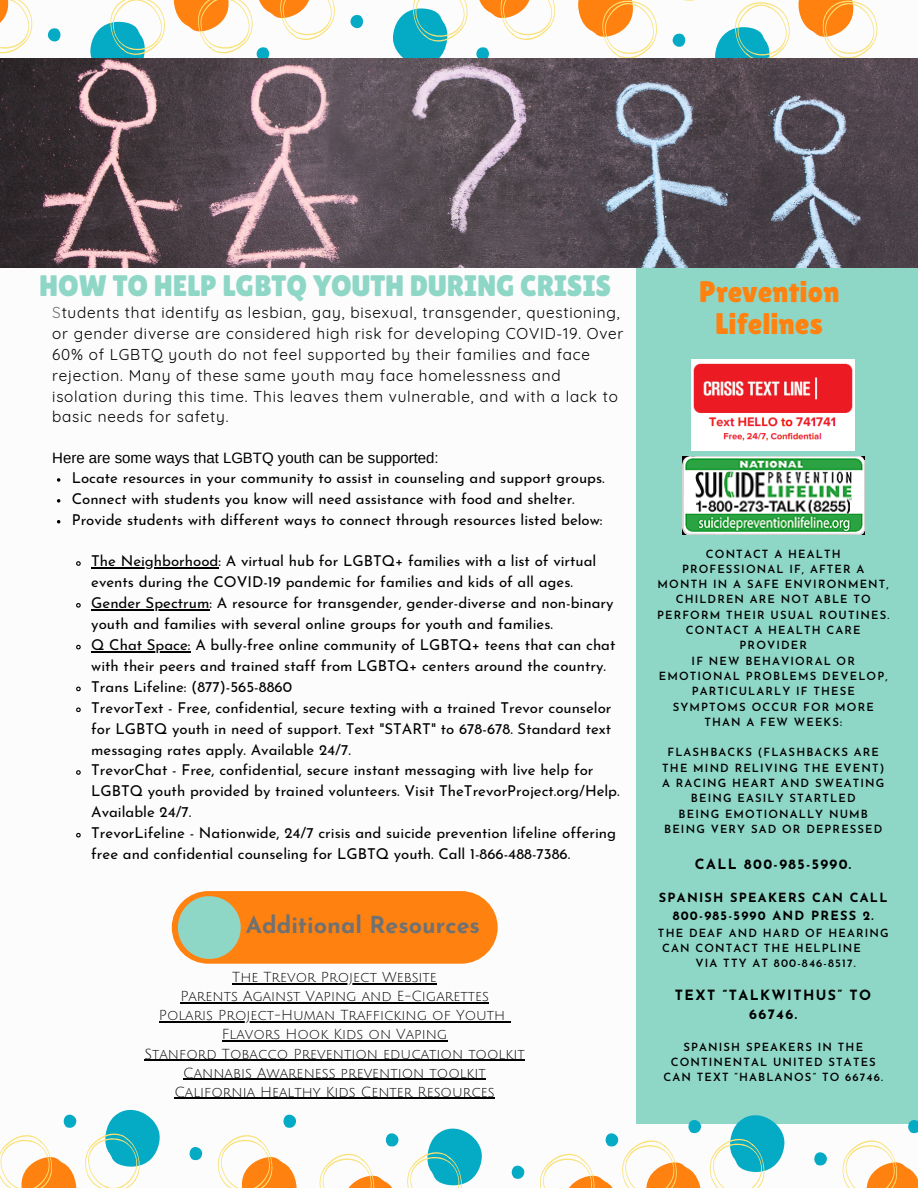
<style>
.page{position:relative;width:918px;height:1188px;background:#fff}
.page>*{position:absolute;margin:0;border:0;box-sizing:border-box;transform-origin:0 0}
.t1{font:29.85px/32.4px "Lilita One";color:#ff8210;text-align:center}
.t2{font:29.7px "Lilita One";color:#8ed7c7}
.t3{font:700 23.4px "Josefin Sans";color:#717171}
.t4{font:15.3px/20.9px "Quicksand";letter-spacing:.05em;color:#000}
.t5{font:15px/20.9px "Josefin Sans";color:#000}
.t6{font:15px "Arimo";color:#000}
.t7{font:14.1px/19px "Julius Sans One";color:#000;text-align:center}
.t8{font:700 14.1px/18.9px "Josefin Sans";letter-spacing:.1em;color:#000;text-align:center}
.t9{font:700 12.75px/17.7px "Josefin Sans";letter-spacing:.1em;color:#000;text-align:center}
.t10{font:600 11.25px/15.3px "Josefin Sans";letter-spacing:.1em;color:#000;text-align:center}
.s1{color:#717171}
</style>
<div class="page">
<div style="left:637px;top:261px;width:281px;height:863px;background:#8ed7c7"></div>
<svg style="left:57px;top:478px;width:3px;height:4px"></svg>
<svg style="left:57px;top:499px;width:3px;height:4px"></svg>
<svg style="left:76px;top:561px;width:5px;height:5px"></svg>
<hr style="left:91px;top:568px;width:127px;height:1px;background:#000">
<svg style="left:76px;top:603px;width:5px;height:5px"></svg>
<hr style="left:91px;top:609px;width:118px;height:2px;background:#000">
<svg style="left:76px;top:644px;width:5px;height:6px"></svg>
<hr style="left:91px;top:651px;width:100px;height:1px;background:#000">
<svg style="left:76px;top:686px;width:5px;height:6px"></svg>
<svg style="left:76px;top:707px;width:5px;height:6px"></svg>
<svg style="left:76px;top:770px;width:5px;height:5px"></svg>
<svg style="left:76px;top:832px;width:5px;height:6px"></svg>
<svg style="left:0;top:0;width:33px;height:54px"></svg>
<svg style="left:48px;top:28px;width:13px;height:14px"></svg>
<svg style="left:90px;top:0;width:245px;height:58px"></svg>
<svg style="left:350px;top:15px;width:14px;height:14px"></svg>
<svg style="left:392px;top:0;width:164px;height:58px"></svg>
<svg style="left:578px;top:0;width:212px;height:58px"></svg>
<svg style="left:798px;top:0;width:80px;height:58px"></svg>
<svg style="left:908px;top:1120px;width:10px;height:13px"></svg>
<svg style="left:842px;top:1140px;width:76px;height:48px"></svg>
<svg style="left:814px;top:1152px;width:13px;height:14px"></svg>
<svg style="left:539px;top:1115px;width:246px;height:73px"></svg>
<svg style="left:511px;top:1165px;width:14px;height:14px"></svg>
<svg style="left:385px;top:1133px;width:14px;height:14px"></svg>
<svg style="left:407px;top:1129px;width:75px;height:59px"></svg>
<svg style="left:319px;top:1153px;width:74px;height:35px"></svg>
<svg style="left:283px;top:1114px;width:13px;height:14px"></svg>
<svg style="left:217px;top:1135px;width:80px;height:53px"></svg>
<svg style="left:189px;top:1147px;width:13px;height:13px"></svg>
<svg style="left:63px;top:1114px;width:14px;height:14px"></svg>
<svg style="left:85px;top:1110px;width:75px;height:78px"></svg>
<svg style="left:0;top:1135px;width:77px;height:53px"></svg>
<img style="left:682px;top:457px;width:182px;height:77px">
<img style="left:692px;top:359px;width:163px;height:91px">
<div style="left:172px;top:891px;width:326px;height:73px;background:#ff8210;border-radius:36px"></div>
<svg style="left:178px;top:896px;width:63px;height:63px"></svg>
<hr style="left:232px;top:983px;width:205px;height:1px;background:#000">
<hr style="left:180px;top:1002px;width:309px;height:1px;background:#000">
<hr style="left:159px;top:1021px;width:346px;height:2px;background:#000">
<hr style="left:222px;top:1041px;width:225px;height:1px;background:#000">
<hr style="left:145px;top:1060px;width:380px;height:1px;background:#000">
<hr style="left:183px;top:1079px;width:303px;height:1px;background:#000">
<hr style="left:174px;top:1098px;width:321px;height:1px;background:#000">
<img style="left:0;top:58px;width:918px;height:209px">
<h2 class="t2" style="left:39px;top:268px;width:573px">HOW TO HELP LGBTQ YOUTH DURING CRISIS</h2>
<p class="t4" style="left:52px;top:302px;width:573px"><span class="s1">S</span>tudents that identify as lesbian, gay, bisexual, transgender, questioning, or gender diverse are considered high risk for developing COVID-19. Over 60% of LGBTQ youth do not feel supported by their families and face rejection. Many of these same youth may face homelessness and isolation during this time. This leaves them vulnerable, and with a lack to basic needs for safety.</p>
<p class="t6" style="left:52px;top:450px;width:388px">Here are some ways that LGBTQ youth can be supported:</p>
<p class="t5" style="left:72px;top:469px;width:535px">Locate resources in your community to assist in counseling and support groups.<br>Connect with students you know will need assistance with food and shelter.<br>Provide students with different ways to connect through resources listed below:</p>
<p class="t5" style="left:91px;top:552px;width:530px">The Neighborhood: A virtual hub for LGBTQ+ families with a list of virtual events during the COVID-19 pandemic for families and kids of all ages.<br>Gender Spectrum: A resource for transgender, gender-diverse and non-binary youth and families with several online groups for youth and families.<br>Q Chat Space: A bully-free online community of LGBTQ+ teens that can chat with their peers and trained staff from LGBTQ+ centers around the country.<br>Trans Lifeline: (877)-565-8860<br>TrevorText - Free, confidential, secure texting with a trained Trevor counselor for LGBTQ youth in need of support. Text "START" to 678-678. Standard text messaging rates apply. Available 24/7.<br>TrevorChat - Free, confidential, secure instant messaging with live help for LGBTQ youth provided by trained volunteers. Visit TheTrevorProject.org/Help.<br>Available 24/7.<br>TrevorLifeline - Nationwide, 24/7 crisis and suicide prevention lifeline offering free and confidential counseling for LGBTQ youth. Call 1-866-488-7386.</p>
<h3 class="t3" style="left:246px;top:916px;width:236px">Additional Resources</h3>
<p class="t7" style="left:145px;top:968px;width:382px">The Trevor Project Website<br>Parents Against Vaping and E-Cigarettes<br>Polaris Project-Human Trafficking of Youth Flavors Hook Kids on Vaping<br>Stanford Tobacco Prevention education toolkit Cannabis Awareness prevention toolkit California Healthy Kids Center Resources</p>
<h1 class="t1" style="left:699px;top:275px;width:142px">Prevention<br>Lifelines</h1>
<p class="t10" style="left:657px;top:547px;width:234px">CONTACT A HEALTH<br>PROFESSIONAL IF, AFTER A<br>MONTH IN A SAFE ENVIRONMENT,<br>CHILDREN ARE NOT ABLE TO<br>PERFORM THEIR USUAL ROUTINES.<br>CONTACT A HEALTH CARE<br>PROVIDER<br>IF NEW BEHAVIORAL OR<br>EMOTIONAL PROBLEMS DEVELOP,<br>PARTICULARLY IF THESE<br>SYMPTOMS OCCUR FOR MORE<br>THAN A FEW WEEKS:</p>
<p class="t10" style="left:662px;top:746px;width:224px">FLASHBACKS (FLASHBACKS ARE<br>THE MIND RELIVING THE EVENT)<br>A RACING HEART AND SWEATING<br>BEING EASILY STARTLED<br>BEING EMOTIONALLY NUMB<br>BEING VERY SAD OR DEPRESSED</p>
<p class="t8" style="left:695px;top:856px;width:158px">CALL 800-985-5990.</p>
<p class="t9" style="left:659px;top:890px;width:230px">SPANISH SPEAKERS CAN CALL<br>800-985-5990 AND PRESS 2.</p>
<p class="t10" style="left:658px;top:926px;width:232px">THE DEAF AND HARD OF HEARING</p>
<p class="t10" style="left:662px;top:941px;width:200px">CAN CONTACT THE HELPLINE</p>
<p class="t10" style="left:696px;top:957px;width:162px">VIA TTY AT 800-846-8517.</p>
<p class="t8" style="left:675px;top:987px;width:198px">TEXT “TALKWITHUS” TO<br>66746.</p>
<p class="t10" style="left:663px;top:1040px;width:221px">SPANISH SPEAKERS IN THE<br>CONTINENTAL UNITED STATES<br>CAN TEXT “HABLANOS” TO 66746.</p>
</div>
